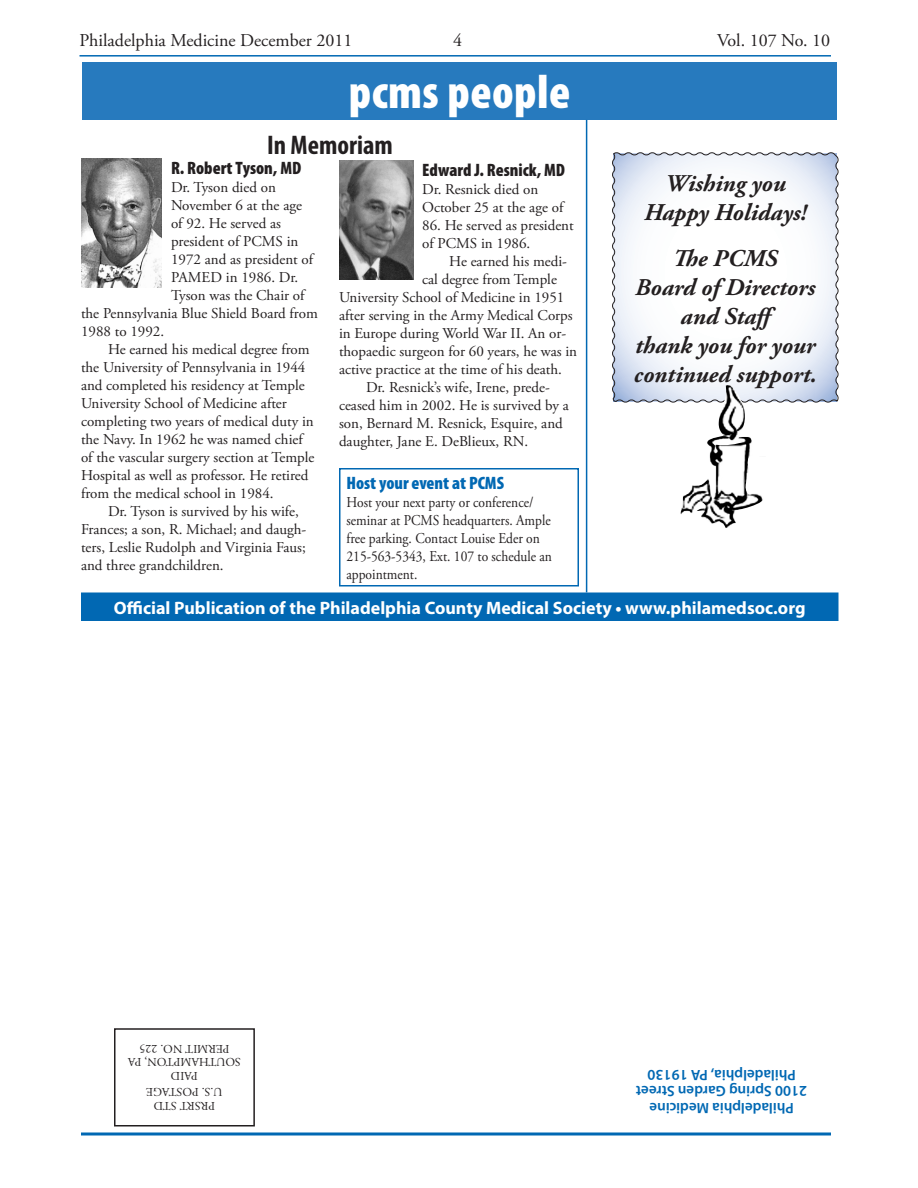
<style>
.page{position:relative;width:918px;height:1188px;background:#fff}
.page>*{position:absolute;margin:0;border:0;box-sizing:border-box;transform-origin:0 0}
.Subhead{font:900 condensed 48px "Myriad Pro";letter-spacing:.01em;color:#fff}
.Headline{font:700 condensed 27px "Myriad Pro";color:#231f20}
.plain{font:italic 700 24px/28.8px "Adobe Garamond Pro";color:#231f20;text-align:center}
.t1{font:700 18px "Myriad Pro";color:#fff}
.t2{font:18px "Adobe Garamond Pro";color:#231f20}
.HL_12_pt_black{font:900 condensed 18px "Myriad Pro";color:#231f20}
.HL_12_pt_blue{font:900 condensed 18px "Myriad Pro";color:#0168b3}
.body{font:15px/18px "Adobe Garamond Pro";color:#231f20}
.body_no_indent{font:15px/18px "Adobe Garamond Pro";color:#231f20}
.body_no_indent-2{font:15px/18px "Adobe Garamond Pro";color:#231f20;scale:.9 1}
.plain-2{font:600 15px/16.5px "Myriad Pro";color:#0168b3;text-align:center}
.t3{font:12px "Adobe Garamond Pro";color:#231f20}
</style>
<div class="page">
<hr style="left:80px;top:55px;width:751px;height:2px;background:#0168b3">
<svg style="left:81px;top:1132px;width:750px;height:4px;background:#408dc5"></svg>
<div style="left:82px;top:593px;width:756px;height:27px;background:#0168b3"></div>
<div style="left:81px;top:592px;width:757px;height:29px;border:2px solid #0168b3"></div>
<div style="left:114px;top:1028px;width:141px;height:98px;border:2px solid #231f20"></div>
<div style="left:82px;top:63px;width:755px;height:57px;background:#277abe"></div>
<img style="left:81px;top:158px;width:81px;height:130px">
<img style="left:339px;top:160px;width:74px;height:119px">
<div style="left:339px;top:468px;width:240px;height:118px;border:2px solid #0168b3"></div>
<svg style="left:612px;top:152px;width:227px;height:251px"></svg>
<img style="left:681px;top:385px;width:85px;height:143px">
<hr style="left:586px;top:120px;width:1px;height:472px;background:#0168b3">
<p class="t2" style="left:80px;top:30px;width:274px">Philadelphia Medicine December 2011</p>
<p class="t2" style="left:453px;top:30px;width:10px">4</p>
<p class="t2" style="left:717px;top:30px;width:115px">Vol. 107 No. 10</p>
<p class="Subhead" style="left:349px;top:61px;width:223px">pcms people</p>
<p class="Headline" style="left:267px;top:128px;width:127px">In Memoriam</p>
<p class="HL_12_pt_black" style="left:171px;top:156px;width:132px">R. Robert Tyson, MD</p>
<p class="body_no_indent" style="left:171px;top:179px;width:106px">Dr. Tyson died on</p>
<p class="body_no_indent" style="left:171px;top:197px;width:133px">November 6 at the age</p>
<p class="body_no_indent" style="left:171px;top:215px;width:112px">of 92. He served as</p>
<p class="body_no_indent" style="left:171px;top:233px;width:129px">president of PCMS in</p>
<p class="body_no_indent" style="left:171px;top:251px;width:144px">1972 and as president of</p>
<p class="body_no_indent" style="left:171px;top:269px;width:129px">PAMED in 1986. Dr.</p>
<p class="body_no_indent" style="left:171px;top:287px;width:135px">Tyson was the Chair of</p>
<p class="body_no_indent" style="left:81px;top:305px;width:238px">the Pennsylvania Blue Shield Board from</p>
<p class="body_no_indent" style="left:81px;top:323px;width:85px">1988 to 1992.</p>
<p class="body" style="left:81px;top:341px;width:235px;text-indent:27px">He earned his medical degree from the University of Pennsylvania in 1944 and completed his residency at Temple University School of Medicine after completing two years of medical duty in the Navy. In 1962 he was named chief of the vascular surgery section at Temple Hospital as well as professor. He retired from the medical school in 1984.</p>
<p class="body" style="left:81px;top:503px;width:227px;text-indent:27px">Dr. Tyson is survived by his wife, Frances; a son, R. Michael; and daugh&shy;ters, Leslie Rudolph and Virginia Faus; and three grandchildren.</p>
<p class="HL_12_pt_black" style="left:422px;top:158px;width:144px">Edward J. Resnick, MD</p>
<p class="body_no_indent" style="left:422px;top:180px;width:143px">Dr. Resnick died on<br>October 25 at the age of</p>
<p class="body_no_indent" style="left:422px;top:216px;width:153px">86. He served as president of PCMS in 1986.</p>
<p class="body" style="left:449px;top:252px;width:119px">He earned his medi-</p>
<p class="body" style="left:422px;top:270px;width:136px">cal degree from Temple</p>
<p class="body" style="left:339px;top:288px;width:227px">University School of Medicine in 1951</p>
<p class="body" style="left:339px;top:306px;width:235px">after serving in the Army Medical Corps</p>
<p class="body" style="left:339px;top:324px;width:229px">in Europe during World War II. An or-</p>
<p class="body" style="left:339px;top:342px;width:240px">thopaedic surgeon for 60 years, he was in</p>
<p class="body" style="left:339px;top:360px;width:225px">active practice at the time of his death.</p>
<p class="body" style="left:339px;top:378px;width:231px;text-indent:27px">Dr. Resnick’s wife, Irene, prede&shy;ceased him in 2002. He is survived by a son, Bernard M. Resnick, Esquire, and daughter, Jane E. DeBlieux, RN.</p>
<p class="HL_12_pt_blue" style="left:346px;top:471px;width:159px">Host your event at PCMS</p>
<p class="body_no_indent-2" style="left:346px;top:494px;width:230px">Host your next party or conference/ seminar at PCMS headquarters. Ample free parking. Contact Louise Eder on<br>215-563-5343, Ext. 107 to schedule an appointment.</p>
<p class="plain" style="left:644px;top:169px;width:164px">Wishing you<br>Happy Holidays!</p>
<p class="plain" style="left:634px;top:245px;width:184px">The PCMS<br>Board of Directors and Staff<br>thank you for your continued support.</p>
<p class="t1" style="left:114px;top:596px;width:693px">Official Publication of the Philadelphia County Medical Society • www.philamedsoc.org</p>
<p class="t3" style="left:229px;top:1056px;width:92px;rotate:-180deg">PERMIT NO. 225</p>
<p class="t3" style="left:241px;top:1069px;width:115px;rotate:-180deg">SOUTHAMPTON, PA</p>
<p class="t3" style="left:198px;top:1083px;width:29px;rotate:-180deg">PAID</p>
<p class="t3" style="left:223px;top:1099px;width:78px;rotate:-180deg">U.S. POSTAGE</p>
<p class="t3" style="left:215px;top:1113px;width:63px;rotate:-180deg">PRSRT STD</p>
<p class="plain-2" style="left:807px;top:1116px;width:173px;rotate:-180deg">Philadelphia Medicine<br>2100 Spring Garden Street<br>Philadelphia, PA 19130</p>
</div>
